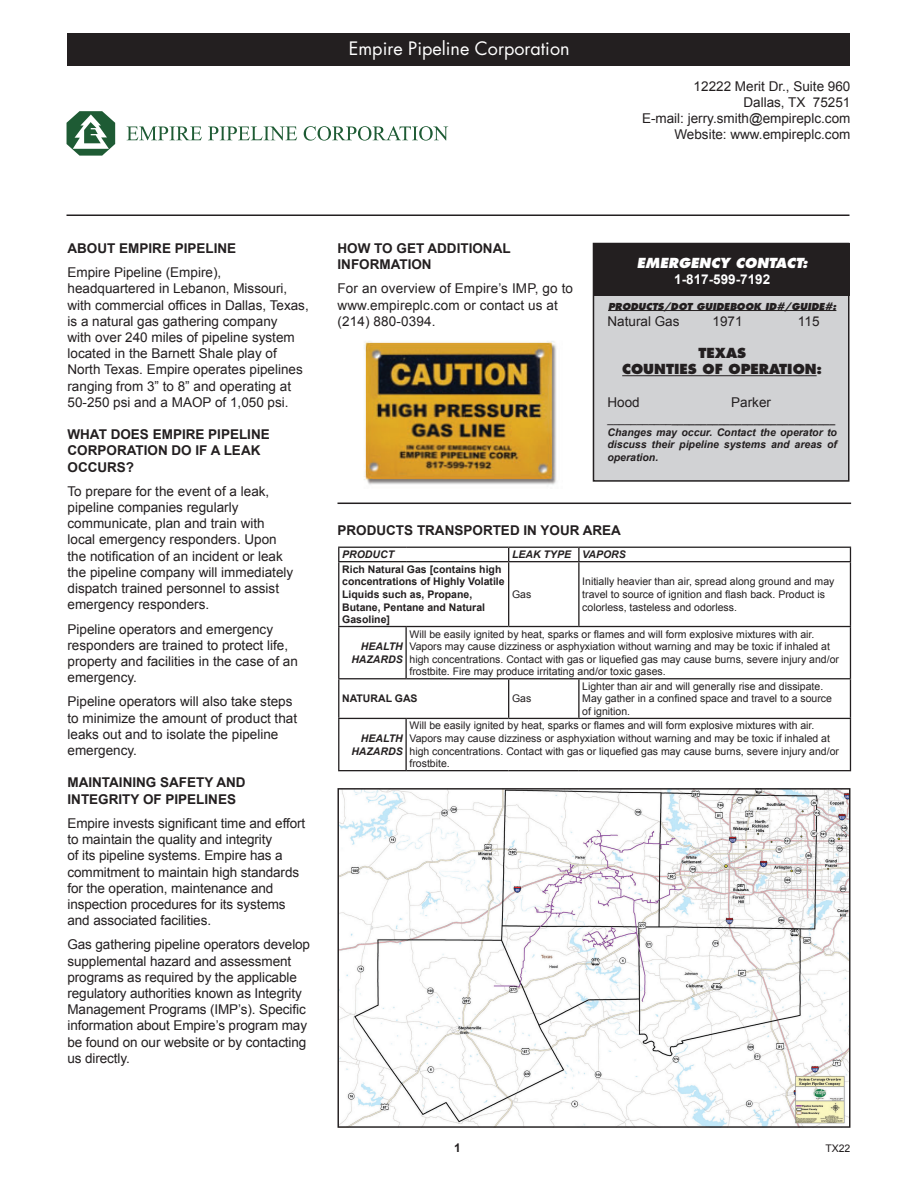
<style>
.page{position:relative;width:918px;height:1188px;background:#fff}
.page>*{position:absolute;margin:0;border:0;box-sizing:border-box;transform-origin:0 0}
.t1{font:18px "Futura";color:#fff}
.t2{font:13.5px/16.2px "Arial";color:#231f20}
.t3{font:700 13.5px/16.2px "Arial";color:#231f20}
.t4{font:800 13.5px "Futura";color:#231f20}
.t5{font:italic 800 13.5px "Futura";color:#fff}
.t6{font:700 13.5px "Arial";color:#fff}
.t7{font:700 12px "Arial";color:#231f20}
.t8{font:10.5px/12.6px "Arial";color:#231f20}
.t9{font:italic 700 10.5px/12.6px "Arial";color:#231f20;text-align:right}
.t10{font:700 10.5px/12.6px "Arial";color:#231f20}
.t11{font:italic 800 9.3px "Futura";color:#231f20}
.s1{font-weight:400;font-style:normal}
</style>
<div class="page">
<hr style="left:67px;top:214px;width:783px;height:2px;background:#231f20">
<div style="left:68px;top:34px;width:782px;height:32px;background:#231f20"></div>
<div style="left:593px;top:244px;width:256px;height:237px;background:#d1d2d4"></div>
<div style="left:593px;top:243px;width:257px;height:239px;border:2px solid #231f20"></div>
<div style="left:593px;top:243px;width:257px;height:52px;background:#231f20"></div>
<hr style="left:608px;top:310px;width:228px;height:1px;background:#231f20">
<hr style="left:622px;top:375px;width:195px;height:1px;background:#231f20">
<svg style="left:67px;top:111px;width:48px;height:45px"></svg>
<svg style="left:127px;top:127px;width:75px;height:13px"></svg>
<svg style="left:208px;top:127px;width:89px;height:13px"></svg>
<svg style="left:304px;top:126px;width:144px;height:15px"></svg>
<img style="left:340px;top:790px;width:508px;height:336px">
<img style="left:364px;top:341px;width:192px;height:144px">
<hr style="left:338px;top:562px;width:1px;height:64px;background:#231f20">
<hr style="left:508px;top:562px;width:1px;height:64px;background:#231f20">
<hr style="left:578px;top:562px;width:2px;height:64px;background:#231f20">
<hr style="left:850px;top:562px;width:1px;height:64px;background:#231f20">
<hr style="left:338px;top:626px;width:68px;height:1px;background:#231f20">
<hr style="left:338px;top:627px;width:1px;height:51px;background:#231f20">
<hr style="left:406px;top:626px;width:103px;height:1px;background:#231f20">
<hr style="left:405px;top:627px;width:2px;height:51px;background:#231f20">
<hr style="left:509px;top:626px;width:70px;height:1px;background:#231f20">
<hr style="left:579px;top:626px;width:272px;height:1px;background:#231f20">
<hr style="left:850px;top:627px;width:1px;height:51px;background:#231f20">
<hr style="left:338px;top:678px;width:68px;height:1px;background:#231f20">
<hr style="left:338px;top:679px;width:1px;height:39px;background:#231f20">
<hr style="left:406px;top:678px;width:103px;height:1px;background:#231f20">
<hr style="left:509px;top:678px;width:70px;height:1px;background:#231f20">
<hr style="left:508px;top:679px;width:1px;height:39px;background:#231f20">
<hr style="left:579px;top:678px;width:272px;height:1px;background:#231f20">
<hr style="left:578px;top:679px;width:2px;height:39px;background:#231f20">
<hr style="left:850px;top:679px;width:1px;height:39px;background:#231f20">
<hr style="left:338px;top:718px;width:68px;height:1px;background:#231f20">
<hr style="left:338px;top:719px;width:1px;height:51px;background:#231f20">
<hr style="left:406px;top:718px;width:103px;height:1px;background:#231f20">
<hr style="left:405px;top:719px;width:2px;height:51px;background:#231f20">
<hr style="left:509px;top:718px;width:70px;height:1px;background:#231f20">
<hr style="left:579px;top:718px;width:272px;height:1px;background:#231f20">
<hr style="left:850px;top:719px;width:1px;height:51px;background:#231f20">
<hr style="left:338px;top:770px;width:68px;height:1px;background:#231f20">
<hr style="left:406px;top:770px;width:103px;height:1px;background:#231f20">
<hr style="left:509px;top:770px;width:70px;height:1px;background:#231f20">
<hr style="left:579px;top:770px;width:272px;height:1px;background:#231f20">
<hr style="left:338px;top:547px;width:68px;height:1px;background:#231f20">
<svg style="left:338px;top:548px;width:1px;height:13px"></svg>
<hr style="left:406px;top:547px;width:103px;height:1px;background:#231f20">
<hr style="left:509px;top:547px;width:70px;height:1px;background:#231f20">
<svg style="left:508px;top:548px;width:1px;height:13px"></svg>
<hr style="left:579px;top:547px;width:272px;height:1px;background:#231f20">
<svg style="left:578px;top:548px;width:2px;height:13px"></svg>
<svg style="left:850px;top:548px;width:1px;height:13px"></svg>
<hr style="left:338px;top:561px;width:68px;height:1px;background:#231f20">
<hr style="left:406px;top:561px;width:103px;height:1px;background:#231f20">
<hr style="left:509px;top:561px;width:70px;height:1px;background:#231f20">
<hr style="left:579px;top:561px;width:272px;height:1px;background:#231f20">
<hr style="left:338px;top:503px;width:513px;height:1px;background:#231f20">
<p class="t1" style="left:349px;top:37px;width:222px">Empire Pipeline Corporation</p>
<p class="t2" style="left:694px;top:78px;width:158px">12222 Merit Dr., Suite 960</p>
<p class="t2" style="left:743px;top:94px;width:109px">Dallas, TX 75251</p>
<p class="t2" style="left:642px;top:111px;width:210px">E-mail: jerry.smith@empireplc.com</p>
<p class="t2" style="left:674px;top:127px;width:178px">Website: www.empireplc.com</p>
<p class="t3" style="left:68px;top:240px;width:170px">ABOUT EMPIRE PIPELINE</p>
<p class="t2" style="left:68px;top:264px;width:243px">Empire Pipeline (Empire), headquartered in Lebanon, Missouri, with commercial offices in Dallas, Texas, is a natural gas gathering company<br>with over 240 miles of pipeline system located in the Barnett Shale play of North Texas. Empire operates pipelines ranging from 3” to 8” and operating at 50-250 psi and a MAOP of 1,050 psi.</p>
<p class="t3" style="left:68px;top:427px;width:204px">WHAT DOES EMPIRE PIPELINE<br>CORPORATION DO IF A LEAK<br>OCCURS?</p>
<p class="t2" style="left:68px;top:483px;width:227px">To prepare for the event of a leak, pipeline companies regularly communicate, plan and train with local emergency responders. Upon the notification of an incident or leak the pipeline company will immediately dispatch trained personnel to assist emergency responders.</p>
<p class="t2" style="left:68px;top:621px;width:232px">Pipeline operators and emergency responders are trained to protect life, property and facilities in the case of an emergency.</p>
<p class="t2" style="left:68px;top:694px;width:231px">Pipeline operators will also take steps to minimize the amount of product that leaks out and to isolate the pipeline emergency.</p>
<p class="t3" style="left:68px;top:775px;width:180px">MAINTAINING SAFETY AND<br>INTEGRITY OF PIPELINES</p>
<p class="t2" style="left:68px;top:815px;width:239px">Empire invests significant time and effort to maintain the quality and integrity<br>of its pipeline systems. Empire has a commitment to maintain high standards for the operation, maintenance and inspection procedures for its systems and associated facilities.</p>
<p class="t2" style="left:68px;top:937px;width:244px">Gas gathering pipeline operators develop supplemental hazard and assessment programs as required by the applicable regulatory authorities known as Integrity Management Programs (IMP’s). Specific information about Empire’s program may be found on our website or by contacting us directly.</p>
<p class="t3" style="left:338px;top:240px;width:175px">HOW TO GET ADDITIONAL<br>INFORMATION</p>
<p class="t2" style="left:338px;top:281px;width:237px">For an overview of Empire’s IMP, go to www.empireplc.com or contact us at (214) 880-0394.</p>
<p class="t5" style="left:637px;top:254px;width:172px">EMERGENCY CONTACT:</p>
<p class="t6" style="left:674px;top:270px;width:98px">1-817-599-7192</p>
<p class="t11" style="left:608px;top:300px;width:230px">PRODUCTS/DOT GUIDEBOOK ID#/GUIDE#:</p>
<p class="t2" style="left:608px;top:313px;width:74px">Natural Gas</p>
<p class="t2" style="left:713px;top:313px;width:32px">1971</p>
<p class="t2" style="left:798px;top:313px;width:23px">115</p>
<p class="t4" style="left:698px;top:345px;width:49px">TEXAS</p>
<p class="t4" style="left:622px;top:361px;width:202px">COUNTIES OF OPERATION:</p>
<p class="t2" style="left:608px;top:395px;width:34px">Hood</p>
<p class="t2" style="left:731px;top:395px;width:41px">Parker</p>
<p class="t9" style="left:608px;top:414px;width:229px"><span class="s1">___________</span>____________________________</p>
<p class="t9" style="left:608px;top:426px;width:231px;text-align:justify">Changes may occur. Contact the operator to discuss their pipeline systems and areas of operation.</p>
<p class="t3" style="left:338px;top:522px;width:285px">PRODUCTS TRANSPORTED IN YOUR AREA</p>
<p class="t9" style="left:342px;top:549px;width:53px">PRODUCT</p>
<p class="t9" style="left:512px;top:549px;width:60px">LEAK TYPE</p>
<p class="t9" style="left:582px;top:549px;width:45px">VAPORS</p>
<p class="t10" style="left:342px;top:563px;width:164px">Rich Natural Gas [contains high concentrations of Highly Volatile<br>Liquids such as, Propane,<br>Butane, Pentane and Natural<br>Gasoline]</p>
<p class="t8" style="left:582px;top:575px;width:254px">Initially heavier than air, spread along ground and may travel to source of ignition and flash back. Product is colorless, tasteless and odorless.</p>
<p class="t8" style="left:512px;top:588px;width:21px">Gas</p>
<p class="t8" style="left:410px;top:628px;width:431px">Will be easily ignited by heat, sparks or flames and will form explosive mixtures with air.<br>Vapors may cause dizziness or asphyxiation without warning and may be toxic if inhaled at high concentrations. Contact with gas or liquefied gas may cause burns, severe injury and/or frostbite. Fire may produce irritating and/or toxic gases.</p>
<p class="t10" style="left:342px;top:693px;width:77px">NATURAL GAS</p>
<p class="t8" style="left:512px;top:693px;width:21px">Gas</p>
<p class="t9" style="left:351px;top:640px;width:53px">HEALTH<br>HAZARDS</p>
<p class="t8" style="left:582px;top:680px;width:251px">Lighter than air and will generally rise and dissipate.<br>May gather in a confined space and travel to a source of ignition.</p>
<p class="t8" style="left:410px;top:720px;width:431px">Will be easily ignited by heat, sparks or flames and will form explosive mixtures with air.<br>Vapors may cause dizziness or asphyxiation without warning and may be toxic if inhaled at high concentrations. Contact with gas or liquefied gas may cause burns, severe injury and/or frostbite.</p>
<p class="t9" style="left:351px;top:732px;width:53px">HEALTH<br>HAZARDS</p>
<p class="t7" style="left:454px;top:1140px;width:8px">1</p>
<p class="t8" style="left:825px;top:1142px;width:27px">TX22</p>
</div>
